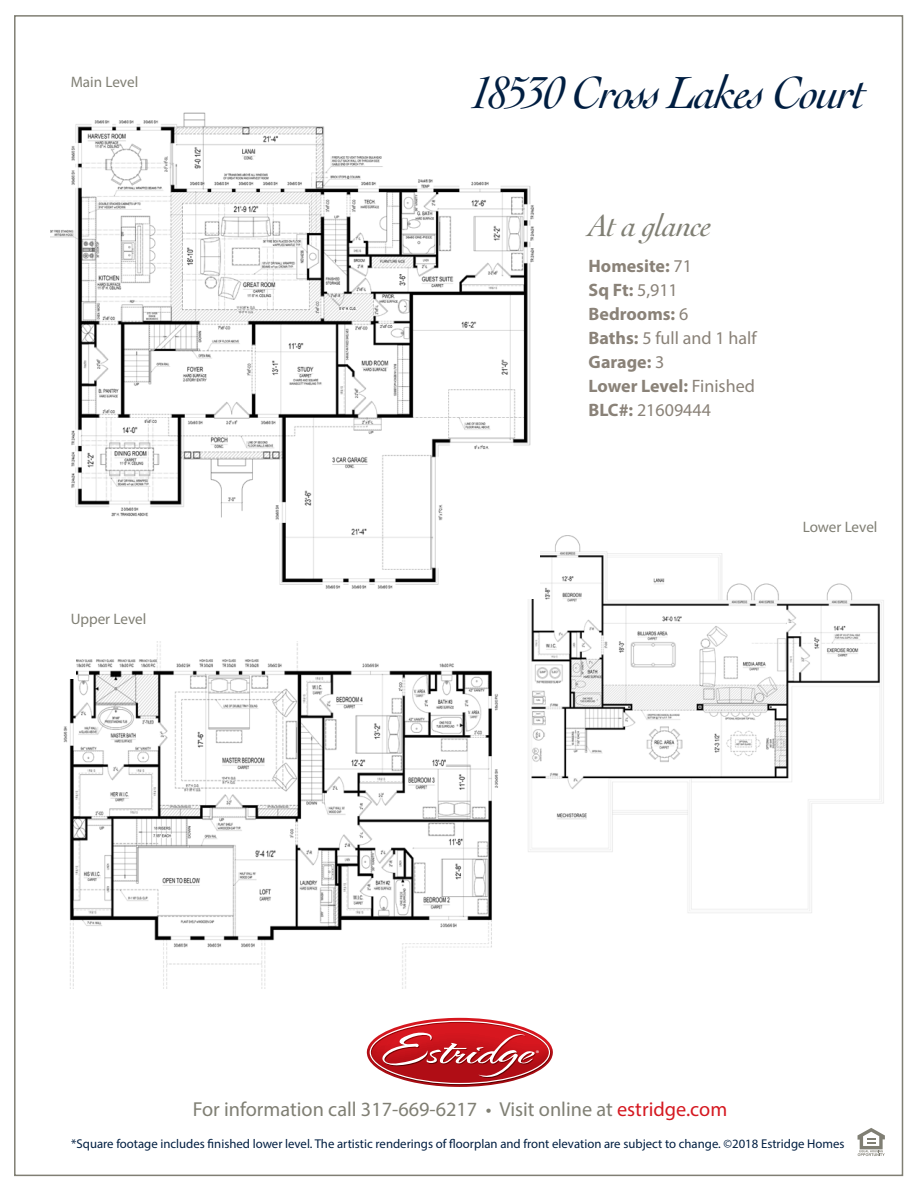
<style>
.page{position:relative;width:918px;height:1188px;background:#fff}
.page>*{position:absolute;margin:0;border:0;box-sizing:border-box;transform-origin:0 0}
.t1{font:italic 47.55px "Cochin";letter-spacing:-.045em;color:#001e41}
.t2{font:italic 32.25px "Cochin";letter-spacing:-.025em;color:#807f74}
.t3{font:20.25px "Myriad Pro";color:#807f74}
.t4{font:700 18px "Myriad Pro";color:#8a8278}
.t5{font:18px "Myriad Pro";color:#8a8278}
.t6{font:15.15px "Myriad Pro";color:#807f74}
.t7{font:12.75px "Myriad Pro";color:#001e41}
.t8{font:8.25px "Myriad Pro";color:#fff}
.s1{font-weight:400}
.s2{font-weight:700}
.s3{color:#d51820}
</style>
<div class="page">
<div style="left:14px;top:15px;width:889px;height:1161px;background:#fff;border:2px solid #807f74"></div>
<img style="left:528px;top:535px;width:356px;height:378px">
<img style="left:63px;top:642px;width:435px;height:346px">
<img style="left:50px;top:112px;width:490px;height:486px">
<svg style="left:858px;top:1128px;width:27px;height:28px"></svg>
<svg style="left:367px;top:1018px;width:186px;height:69px"></svg>
<div style="left:63px;top:631px;width:13px;height:48px;background:#fff"></div>
<p class="t6" style="left:71px;top:73px;width:69px">Main Level</p>
<p class="t6" style="left:71px;top:610px;width:77px">Upper Level</p>
<p class="t1" style="left:471px;top:66px;width:397px">18530 Cross Lakes Court</p>
<p class="t2" style="left:589px;top:208px;width:125px">At a glance</p>
<p class="t4" style="left:589px;top:255px;width:105px">Homesite: <span class="s1">71</span></p>
<p class="t4" style="left:589px;top:279px;width:91px">Sq Ft: <span class="s1">5,911</span></p>
<p class="t4" style="left:589px;top:303px;width:101px">Bedrooms: <span class="s1">6</span></p>
<p class="t5" style="left:589px;top:327px;width:170px"><span class="s2">Baths:</span> 5 full and 1 half</p>
<p class="t4" style="left:589px;top:351px;width:77px">Garage: <span class="s1">3</span></p>
<p class="t4" style="left:589px;top:375px;width:168px">Lower Level: <span class="s1">Finished</span></p>
<p class="t5" style="left:589px;top:399px;width:124px"><span class="s2">BLC#:</span> 21609444</p>
<p class="t6" style="left:803px;top:517px;width:76px">Lower Level</p>
<p class="t8" style="left:536px;top:1048px;width:5px">®</p>
<p class="t3" style="left:193px;top:1097px;width:536px">For information call 317-669-6217 • Visit online at <span class="s3">estridge.com</span></p>
<p class="t7" style="left:71px;top:1136px;width:775px">*Square footage includes finished lower level. The artistic renderings of floorplan and front elevation are subject to change. ©2018 Estridge Homes</p>
</div>
